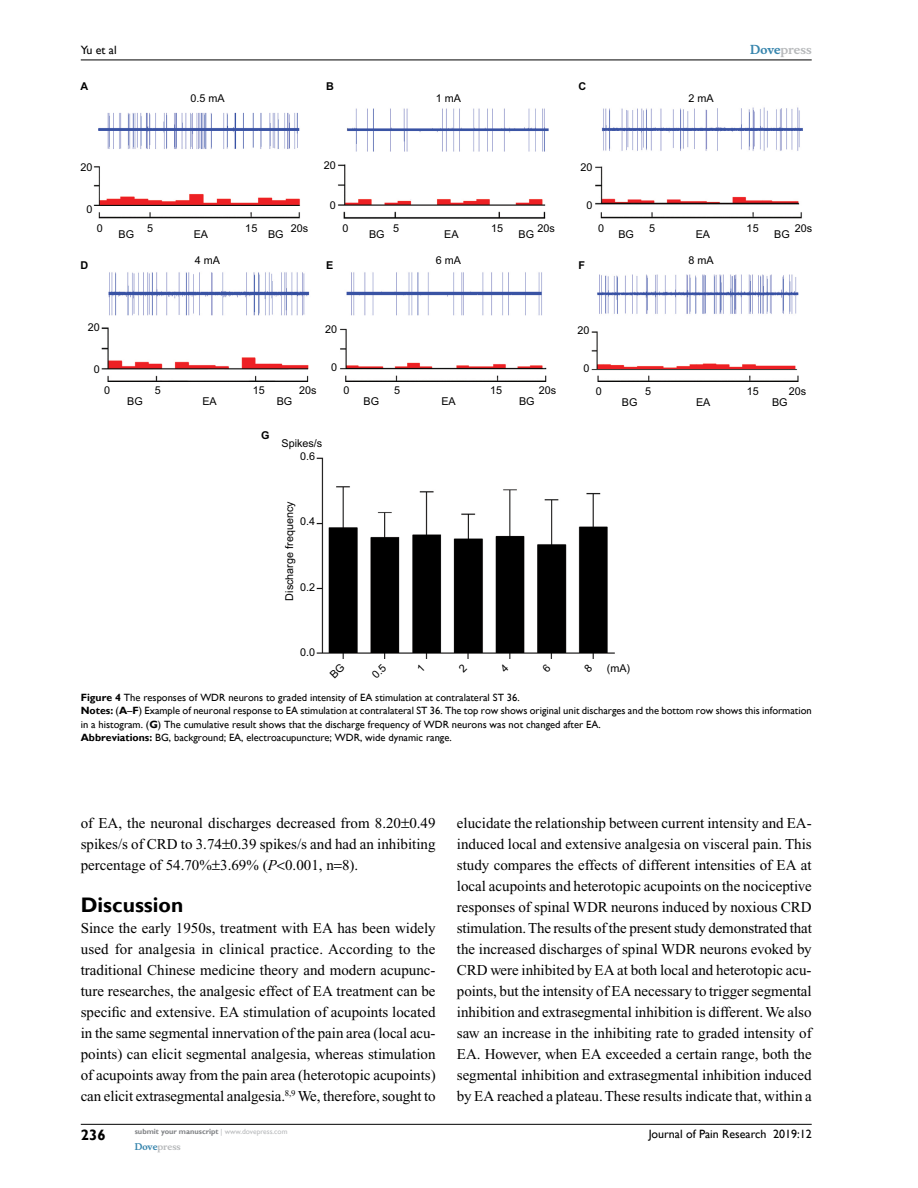
<style>
.page{position:relative;width:918px;height:1188px;background:#fff}
.page>*{position:absolute;margin:0;border:0;box-sizing:border-box;transform-origin:0 0}
.t1{font:700 21px "Gill Sans";color:#000}
.t2{font:15px/21px "Times New Roman";color:#000;text-align:justify}
.t3{font:700 15px "Gill Sans";color:#000}
.t4{font:12px "Gill Sans";color:#000}
.t5{font:700 12px "Musee";color:#b8babc}
.t6{font:10.8px "Arial";color:#000}
.t7{font:700 10.8px "Arial";color:#000}
.t8{font:10.5px/13.5px "Gill Sans";color:#000}
.t9{font:700 9px "Musee";color:#b8babc}
.t10{font:700 7.5px "Gill Sans";color:#808285}
.s1{color:#3785ad}
.s2{font-weight:700}
.s3{font-style:italic}
.s4{font-weight:400;color:#b8babc}
</style>
<div class="page">
<hr style="left:81px;top:1124px;width:731px;height:1px;background:#000">
<hr style="left:81px;top:60px;width:731px;height:1px;background:#000">
<img style="left:93px;top:107px;width:710px;height:551px">
<div style="left:336px;top:272px;width:8px;height:19px;background:#fff"></div>
<p class="t4" style="left:81px;top:43px;width:37px">Yu et al</p>
<p class="t7" style="left:80px;top:79px;width:9px">A</p>
<p class="t7" style="left:326px;top:79px;width:9px">B</p>
<p class="t7" style="left:579px;top:79px;width:9px">C</p>
<p class="t6" style="left:80px;top:160px;width:14px">20</p>
<p class="t6" style="left:86px;top:202px;width:8px">0</p>
<p class="t6" style="left:190px;top:91px;width:36px">0.5 mA</p>
<p class="t6" style="left:436px;top:91px;width:27px">1 mA</p>
<p class="t6" style="left:689px;top:91px;width:27px">2 mA</p>
<p class="t6" style="left:324px;top:158px;width:14px">20</p>
<p class="t6" style="left:330px;top:198px;width:8px">0</p>
<p class="t6" style="left:580px;top:160px;width:14px">20</p>
<p class="t6" style="left:586px;top:198px;width:8px">0</p>
<p class="t5" style="left:750px;top:43px;width:63px"><span class="s1">Dove</span>press</p>
<p class="t6" style="left:598px;top:221px;width:8px">0</p>
<p class="t6" style="left:649px;top:221px;width:8px">5</p>
<p class="t6" style="left:747px;top:221px;width:14px">15</p>
<p class="t6" style="left:795px;top:221px;width:19px">20s</p>
<p class="t6" style="left:97px;top:221px;width:8px">0</p>
<p class="t6" style="left:147px;top:221px;width:8px">5</p>
<p class="t6" style="left:245px;top:221px;width:14px">15</p>
<p class="t6" style="left:291px;top:221px;width:19px">20s</p>
<p class="t6" style="left:342px;top:221px;width:8px">0</p>
<p class="t6" style="left:393px;top:221px;width:8px">5</p>
<p class="t6" style="left:491px;top:221px;width:14px">15</p>
<p class="t6" style="left:538px;top:221px;width:19px">20s</p>
<p class="t6" style="left:119px;top:227px;width:17px">BG</p>
<p class="t6" style="left:194px;top:227px;width:16px">EA</p>
<p class="t6" style="left:268px;top:227px;width:17px">BG</p>
<p class="t6" style="left:369px;top:227px;width:17px">BG</p>
<p class="t6" style="left:444px;top:227px;width:16px">EA</p>
<p class="t6" style="left:519px;top:227px;width:17px">BG</p>
<p class="t6" style="left:618px;top:227px;width:17px">BG</p>
<p class="t6" style="left:696px;top:227px;width:16px">EA</p>
<p class="t6" style="left:774px;top:227px;width:17px">BG</p>
<p class="t6" style="left:195px;top:253px;width:27px">4 mA</p>
<p class="t6" style="left:436px;top:253px;width:27px">6 mA</p>
<p class="t6" style="left:689px;top:253px;width:27px">8 mA</p>
<p class="t7" style="left:80px;top:258px;width:9px">D</p>
<p class="t7" style="left:326px;top:258px;width:9px">E</p>
<p class="t7" style="left:579px;top:258px;width:8px">F</p>
<p class="t6" style="left:88px;top:320px;width:14px">20</p>
<p class="t6" style="left:94px;top:362px;width:8px">0</p>
<p class="t6" style="left:325px;top:322px;width:14px">20</p>
<p class="t6" style="left:331px;top:360px;width:8px">0</p>
<p class="t6" style="left:577px;top:323px;width:14px">20</p>
<p class="t6" style="left:583px;top:361px;width:8px">0</p>
<p class="t6" style="left:253px;top:383px;width:14px">15</p>
<p class="t6" style="left:299px;top:383px;width:19px">20s</p>
<p class="t6" style="left:104px;top:383px;width:8px">0</p>
<p class="t6" style="left:155px;top:383px;width:8px">5</p>
<p class="t6" style="left:127px;top:394px;width:17px">BG</p>
<p class="t6" style="left:202px;top:394px;width:16px">EA</p>
<p class="t6" style="left:277px;top:394px;width:17px">BG</p>
<p class="t6" style="left:344px;top:383px;width:8px">0</p>
<p class="t6" style="left:394px;top:383px;width:8px">5</p>
<p class="t6" style="left:490px;top:383px;width:14px">15</p>
<p class="t6" style="left:539px;top:383px;width:19px">20s</p>
<p class="t6" style="left:596px;top:384px;width:8px">0</p>
<p class="t6" style="left:645px;top:384px;width:8px">5</p>
<p class="t6" style="left:747px;top:384px;width:14px">15</p>
<p class="t6" style="left:789px;top:384px;width:19px">20s</p>
<p class="t6" style="left:364px;top:395px;width:17px">BG</p>
<p class="t6" style="left:441px;top:395px;width:16px">EA</p>
<p class="t6" style="left:519px;top:395px;width:17px">BG</p>
<p class="t6" style="left:622px;top:395px;width:17px">BG</p>
<p class="t6" style="left:696px;top:395px;width:16px">EA</p>
<p class="t6" style="left:772px;top:395px;width:17px">BG</p>
<p class="t7" style="left:261px;top:428px;width:10px">G</p>
<p class="t6" style="left:281px;top:436px;width:42px">Spikes/s</p>
<p class="t6" style="left:300px;top:449px;width:17px">0.6</p>
<p class="t6" style="left:282px;top:601px;width:101px;rotate:-90deg">Discharge frequency</p>
<p class="t6" style="left:300px;top:514px;width:17px">0.4</p>
<p class="t6" style="left:300px;top:580px;width:17px">0.2</p>
<p class="t6" style="left:300px;top:645px;width:17px">0.0</p>
<p class="t6" style="left:607px;top:661px;width:25px">(mA)</p>
<p class="t8" style="left:81px;top:691px;width:732px"><span class="s2">Figure 4</span> The responses of WDR neurons to graded intensity of EA stimulation at contralateral ST 36.<br><span class="s2">Notes:</span> (<span class="s2">A</span>–<span class="s2">F</span>) Example of neuronal response to EA stimulation at contralateral ST 36. The top row shows original unit discharges and the bottom row shows this information in a histogram. (<span class="s2">G</span>) The cumulative result shows that the discharge frequency of WDR neurons was not changed after EA.<br><span class="s2">Abbreviations:</span> BG, background; EA, electroacupuncture; WDR, wide dynamic range.</p>
<p class="t2" style="left:81px;top:812px;width:356px">of EA, the neuronal discharges decreased from 8.20 0.49 spikes/s of CRD to 3.74 0.39 spikes/s and had an inhibiting percentage of 54.70% 3.69% (<span class="s3">P</span> 0.001, n 8).</p>
<h1 class="t1" style="left:81px;top:892px;width:104px">Discussion</h1>
<p class="t2" style="left:81px;top:917px;width:356px">Since the early 1950s, treatment with EA has been widely used for analgesia in clinical practice. According to the traditional Chinese medicine theory and modern acupunc&shy;ture researches, the analgesic effect of EA treatment can be specific and extensive. EA stimulation of acupoints located in the same segmental innervation of the pain area (local acu&shy;points) can elicit segmental analgesia, whereas stimulation of acupoints away from the pain area (heterotopic acupoints) can elicit extrasegmental analgesia.<sup>8,9</sup> We, therefore, sought to</p>
<p class="t2" style="left:457px;top:812px;width:357px">elucidate the relationship between current intensity and EA&shy;induced local and extensive analgesia on visceral pain. This study compares the effects of different intensities of EA at local acupoints and heterotopic acupoints on the nociceptive responses of spinal WDR neurons induced by noxious CRD stimulation. The results of the present study demonstrated that the increased discharges of spinal WDR neurons evoked by CRD were inhibited by EA at both local and heterotopic acu&shy;points, but the intensity of EA necessary to trigger segmental inhibition and extrasegmental inhibition is different. We also saw an increase in the inhibiting rate to graded intensity of EA. However, when EA exceeded a certain range, both the segmental inhibition and extrasegmental inhibition induced by EA reached a plateau. These results indicate that, within a</p>
<p class="t3" style="left:81px;top:1126px;width:26px">236</p>
<p class="t10" style="left:135px;top:1127px;width:154px">submit your manuscript <span class="s4">| www.dovepress.com</span></p>
<p class="t9" style="left:135px;top:1141px;width:48px"><span class="s1">Dove</span>press</p>
<p class="t4" style="left:649px;top:1127px;width:164px">Journal of Pain Research 2019:12</p>
</div>
